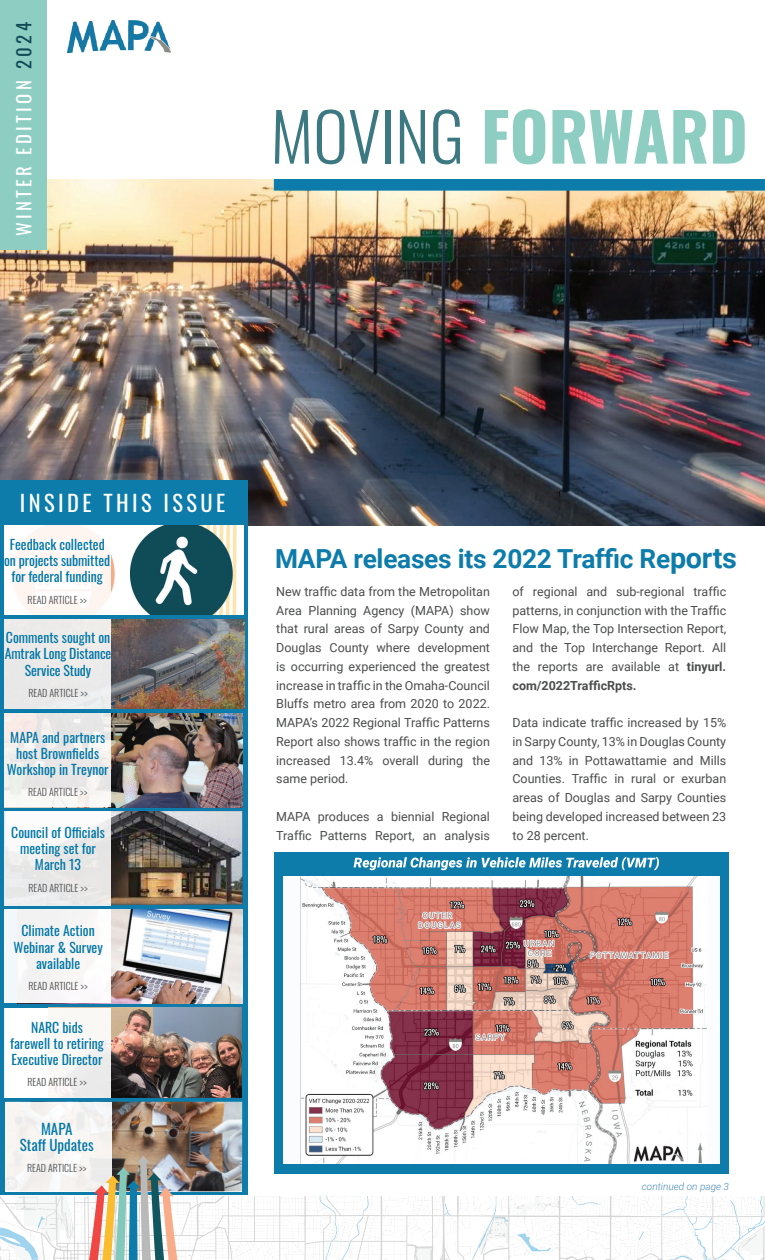
<style>
.page{position:relative;width:765px;height:1260px;background:#fff}
.page>*{position:absolute;margin:0;border:0;box-sizing:border-box;transform-origin:0 0}
.t1{font:700 66.25px "Oswald";color:#8ecdc2}
.t2{font:700 26.25px "Roboto";letter-spacing:-.01em;color:#0d7cab}
.t3{font:22.5px "Oswald";letter-spacing:.15em;color:#fff}
.t4{font:18.75px "Oswald";letter-spacing:.18em;color:#fff}
.t5{font:15px/16.2px "Oswald";color:#0076a7;text-align:center}
.t6{font:13.75px/16.2px "Oswald";color:#0076a7;text-align:center}
.t7{font:12.5px/18.8px "Roboto";color:#4b4c4d;text-align:justify}
.t8{font:300 10px "Oswald";color:#4b4c4d}
.t9{font:italic 300 10px "Roboto";color:#4389b4}
.s1{color:#114a57}
.s2{font-weight:300;color:#3c7882}
.s3{font-size:28.75px}
.s4{font-weight:700}
</style>
<div class="page">
<img style="left:0;top:179px;width:765px;height:347px">
<div style="left:0;top:481px;width:248px;height:714px;background:#0d7cab"></div>
<img style="left:68px;top:20px;width:103px;height:32px">
<div style="left:0;top:0;width:46px;height:250px;background:#8ecdc2"></div>
<svg style="left:274px;top:179px;width:491px;height:12px;background:#147fab"></svg>
<svg style="left:541px;top:1196px;width:224px;height:64px"></svg>
<img style="left:715px;top:1196px;width:46px;height:18px">
<img style="left:662px;top:1217px;width:52px;height:43px">
<img style="left:611px;top:1196px;width:42px;height:20px">
<img style="left:560px;top:1217px;width:39px;height:38px">
<img style="left:541px;top:1196px;width:1px;height:20px">
<img style="left:541px;top:1237px;width:1px;height:21px">
<img style="left:111px;top:619px;width:133px;height:90px">
<div style="left:5px;top:619px;width:106px;height:90px;background:#ebeae9"></div>
<img style="left:111px;top:714px;width:132px;height:93px">
<img style="left:111px;top:1008px;width:131px;height:89px">
<img style="left:111px;top:811px;width:131px;height:94px">
<div style="left:5px;top:811px;width:106px;height:94px;background:linear-gradient(to bottom,#fafafa,#e4e4e4)"></div>
<div style="left:5px;top:713px;width:106px;height:94px;background:linear-gradient(to right,#f1edeb,#ececec)"></div>
<div style="left:4px;top:1008px;width:107px;height:89px;background:linear-gradient(to right,#fff,#f0efec)"></div>
<img style="left:111px;top:1102px;width:131px;height:54px">
<div style="left:5px;top:1102px;width:106px;height:89px;background:#f7f5f2"></div>
<svg style="left:0;top:1156px;width:541px;height:104px"></svg>
<div style="left:274px;top:852px;width:454px;height:322px;background:#0d7cab"></div>
<div style="left:283px;top:877px;width:437px;height:287px;background:#fbfcfd"></div>
<img style="left:300px;top:877px;width:406px;height:287px">
<svg style="left:354px;top:857px;width:305px;height:13px"></svg>
<img style="left:111px;top:909px;width:131px;height:94px">
<div style="left:5px;top:909px;width:106px;height:94px;background:#f5f5f5"></div>
<img style="left:111px;top:525px;width:133px;height:90px">
<div style="left:4px;top:525px;width:107px;height:90px;background:linear-gradient(to right,#fefaf9,#fef7f4)"></div>
<h3 class="t4" style="left:7px;top:236px;width:215px;rotate:-90deg">WINTER EDITION <span class="s1">2024</span></h3>
<h1 class="t1" style="left:271px;top:102px;width:479px"><span class="s2">MOVING</span> FORWARD</h1>
<h3 class="t3" style="left:20px;top:482px;width:207px">INSIDE THIS ISSUE</h3>
<p class="t6" style="left:4px;top:535px;width:107px">Feedback collected on projects submitted for federal funding</p>
<p class="t8" style="left:28px;top:591px;width:61px">READ ARTICLE &gt;&gt;</p>
<p class="t6" style="left:5px;top:628px;width:108px">Comments sought on<br>Amtrak Long Distance<br>Service Study</p>
<p class="t8" style="left:28px;top:684px;width:61px">READ ARTICLE &gt;&gt;</p>
<p class="t6" style="left:7px;top:727px;width:103px">MAPA and partners host Brownfields<br>Workshop in Treynor</p>
<p class="t8" style="left:28px;top:783px;width:61px">READ ARTICLE &gt;&gt;</p>
<p class="t6" style="left:11px;top:823px;width:95px">Council of Officials meeting set for<br>March 13</p>
<p class="t8" style="left:28px;top:879px;width:61px">READ ARTICLE &gt;&gt;</p>
<p class="t6" style="left:13px;top:921px;width:91px">Climate Action<br>Webinar &amp; Survey available</p>
<p class="t8" style="left:28px;top:977px;width:61px">READ ARTICLE &gt;&gt;</p>
<p class="t6" style="left:10px;top:1018px;width:95px">NARC bids farewell to retiring<br>Executive Director</p>
<p class="t8" style="left:27px;top:1073px;width:61px">READ ARTICLE &gt;&gt;</p>
<p class="t5" style="left:20px;top:1119px;width:76px">MAPA<br>Staff Updates</p>
<p class="t8" style="left:27px;top:1159px;width:61px">READ ARTICLE &gt;&gt;</p>
<h2 class="t2" style="left:275px;top:540px;width:463px">MAPA releases its 2022 Traffic Re<span class="s3">ports</span></h2>
<p class="t7" style="left:276px;top:582px;width:215px">New traffic data from the Metropolitan Area Planning Agency (MAPA) show that rural areas of Sarpy County and Douglas County where development is occurring experienced the greatest increase in traffic in the Omaha-Council Bluffs metro area from 2020 to 2022.<br>MAPA’s 2022 Regional Traffic Patterns Report also shows traffic in the region increased 13.4% overall during the same period.</p>
<p class="t7" style="left:276px;top:807px;width:215px">MAPA produces a biennial Regional<br>Traffic Patterns Report, an analysis</p>
<p class="t7" style="left:512px;top:582px;width:215px">of regional and sub-regional traffic patterns, in conjunction with the Traffic Flow Map, the Top Intersection Report, and the Top Interchange Report. All the reports are available at <span class="s4">tinyurl. com/2022TrafficRpts.</span></p>
<p class="t7" style="left:512px;top:713px;width:215px">Data indicate traffic increased by 15% in Sarpy County, 13% in Douglas County and 13% in Pottawattamie and Mills Counties. Traffic in rural or exurban areas of Douglas and Sarpy Counties being developed increased between 23 to 28 percent.</p>
<p class="t9" style="left:642px;top:1180px;width:89px">continued on page 3</p>
</div>
